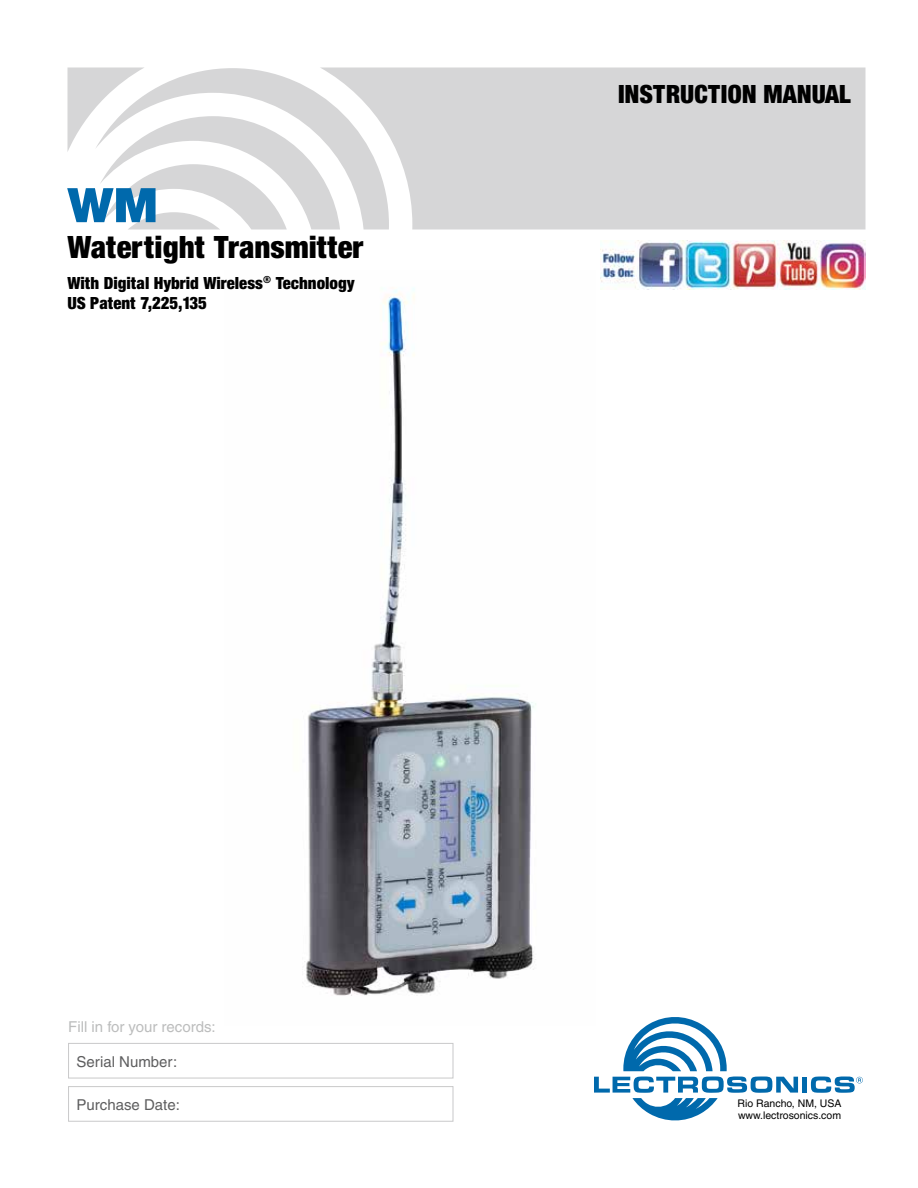
<style>
.page{position:relative;width:918px;height:1188px;background:#fff}
.page>*{position:absolute;margin:0;border:0;box-sizing:border-box;transform-origin:0 0}
.t1{font:900 51px "Sans";color:#0069ac}
.t2{font:900 condensed 33px "Sans";color:#000}
.t3{font:900 condensed 27px "Sans";color:#000}
.t4{font:900 condensed 18px "Sans";color:#000}
.t5{font:15px "Helvetica";color:#5e5e5f}
.t6{font:15px "Helvetica";color:#bcbdbd}
.t7{font:10.5px/12.1px "Helvetica";color:#000}
</style>
<div class="page">
<img style="left:304px;top:288px;width:232px;height:708px">
<svg style="left:68px;top:68px;width:797px;height:162px;fill:#d6d6d7"></svg>
<div style="left:68px;top:1043px;width:385px;height:35px;border:1px solid #c9c9ca"></div>
<div style="left:68px;top:1086px;width:385px;height:36px;border:1px solid #c9c9ca"></div>
<svg style="left:594px;top:1017px;width:204px;height:103px"></svg>
<div style="left:802px;top:1077px;width:5px;height:16px;background:#0069ac"></div>
<svg style="left:811px;top:1077px;width:52px;height:16px"></svg>
<img style="left:601px;top:241px;width:264px;height:48px">
<h1 class="t1" style="left:68px;top:174px;width:92px">WM</h1>
<h2 class="t2" style="left:68px;top:227px;width:298px">Watertight Transmitter</h2>
<p class="t4" style="left:68px;top:272px;width:289px">With Digital Hybrid Wireless<sup>®</sup> Technology</p>
<p class="t4" style="left:68px;top:292px;width:141px">US Patent 7,225,135</p>
<h3 class="t3" style="left:618px;top:77px;width:234px">INSTRUCTION MANUAL</h3>
<p class="t6" style="left:68px;top:1018px;width:149px">Fill in for your records:</p>
<p class="t5" style="left:77px;top:1053px;width:102px">Serial Number:</p>
<p class="t5" style="left:77px;top:1096px;width:105px">Purchase Date:</p>
<p class="t7" style="left:738px;top:1097px;width:106px">Rio Rancho, NM, USA www.lectrosonics.com</p>
</div>
